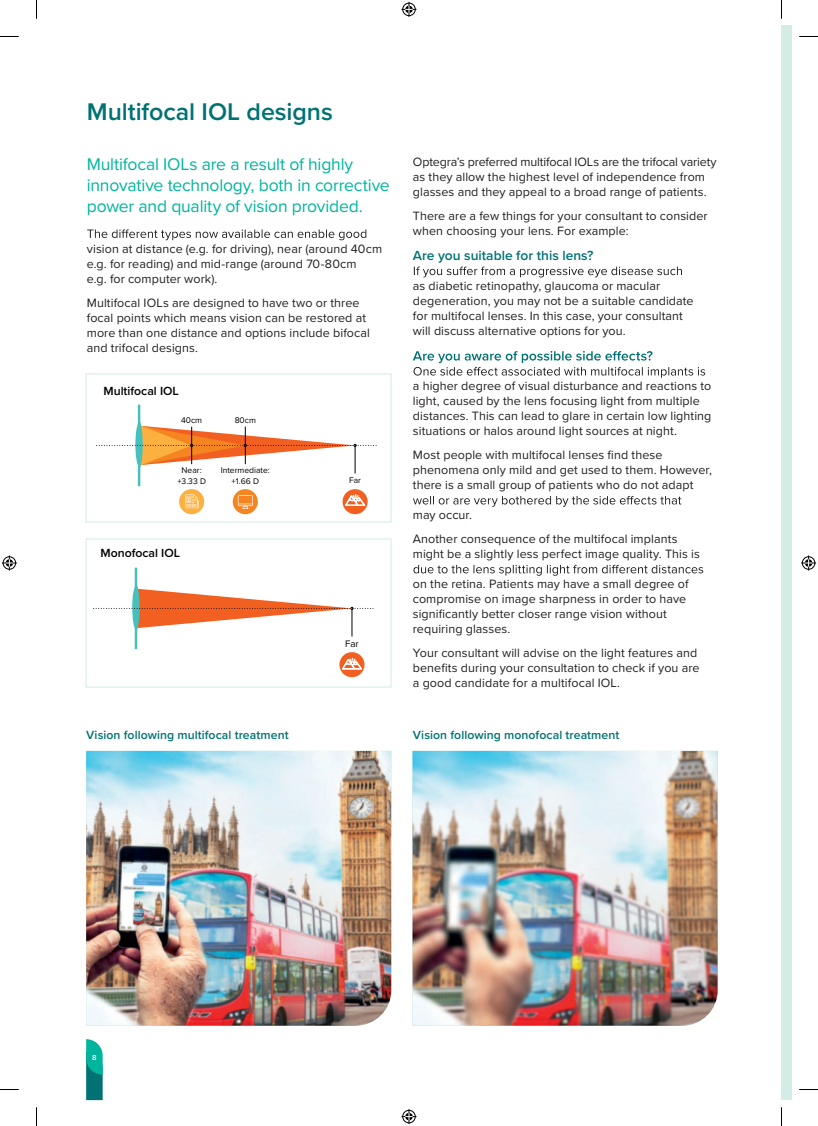
<style>
.page{position:relative;width:818px;height:1126px;background:#fff}
.page>*{position:absolute;margin:0;border:0;box-sizing:border-box;transform-origin:0 0}
.t1{font:600 25px "Proxima Nova";letter-spacing:-.005em;color:#007273}
.t2{font:17.5px/21.2px "Proxima Nova";letter-spacing:-.01em;color:#00b59d}
.t3{font:600 13.75px "Proxima Nova";color:#007273}
.t4{font:12.5px/15px "Proxima Nova";letter-spacing:.005em;color:#231f20}
.t5{font:600 12.25px "Proxima Nova";letter-spacing:.005em;color:#007273}
.t6{font:600 12.25px "Proxima Nova";color:#000001}
.t7{font:9.75px "Proxima Nova";color:#000001}
.t8{font:8.5px/10.2px "Proxima Nova";color:#000001;text-align:center}
.t9{font:600 7.5px "Proxima Nova";color:#fff}
</style>
<div class="page">
<div style="left:781px;top:26px;width:10px;height:1073px;background:#d4ece6"></div>
<img style="left:86px;top:750px;width:305px;height:275px">
<img style="left:412px;top:750px;width:305px;height:275px">
<svg style="left:87px;top:229px;width:279px;height:11px"></svg>
<svg style="left:413px;top:266px;width:268px;height:11px"></svg>
<svg style="left:413px;top:351px;width:291px;height:27px"></svg>
<svg style="left:413px;top:496px;width:268px;height:11px"></svg>
<svg style="left:413px;top:564px;width:289px;height:11px"></svg>
<svg style="left:339px;top:652px;width:25px;height:25px"></svg>
<hr style="left:135px;top:567px;width:2px;height:82px;background:#45c0bc">
<svg style="left:93px;top:582px;width:280px;height:54px"></svg>
<svg style="left:342px;top:658px;width:19px;height:11px"></svg>
<div style="left:85px;top:538px;width:306px;height:149px;border:1px solid #d4ece6"></div>
<div style="left:179px;top:489px;width:25px;height:25px;background:#fbb03f;border-radius:50%"></div>
<div style="left:233px;top:489px;width:25px;height:25px;background:#f58520;border-radius:50%"></div>
<svg style="left:342px;top:489px;width:25px;height:25px"></svg>
<hr style="left:138px;top:404px;width:2px;height:82px;background:#45c0bc">
<svg style="left:97px;top:420px;width:279px;height:53px"></svg>
<svg style="left:185px;top:494px;width:14px;height:14px"></svg>
<svg style="left:238px;top:495px;width:15px;height:14px"></svg>
<svg style="left:345px;top:494px;width:19px;height:11px"></svg>
<div style="left:85px;top:373px;width:306px;height:149px;border:1px solid #d4ece6"></div>
<svg style="left:86px;top:1039px;width:17px;height:60px"></svg>
<svg style="left:0;top:36px;width:19px;height:1px"></svg>
<svg style="left:799px;top:36px;width:18px;height:1px"></svg>
<svg style="left:0;top:1089px;width:19px;height:1px"></svg>
<svg style="left:799px;top:1089px;width:18px;height:1px"></svg>
<svg style="left:36px;top:0;width:1px;height:19px"></svg>
<svg style="left:36px;top:1107px;width:1px;height:18px"></svg>
<svg style="left:401px;top:2px;width:15px;height:15px"></svg>
<svg style="left:401px;top:1109px;width:15px;height:14px"></svg>
<svg style="left:2px;top:555px;width:15px;height:15px"></svg>
<svg style="left:801px;top:555px;width:14px;height:15px"></svg>
<h1 class="t1" style="left:87px;top:93px;width:247px">Multifocal IOL designs</h1>
<h2 class="t2" style="left:87px;top:152px;width:304px">Multifocal IOLs are a result of highly innovative technology, both in corrective power and quality of vision provided.</h2>
<p class="t4" style="left:87px;top:241px;width:297px">vision at distance (e.g. for driving), near (around 40cm e.g. for reading) and mid-range (around 70-80cm<br>e.g. for computer work).</p>
<p class="t4" style="left:87px;top:294px;width:284px">Multifocal IOLs are designed to have two or three focal points which means vision can be restored at more than one distance and options include bifocal and trifocal designs.</p>
<p class="t6" style="left:103px;top:382px;width:77px">Multifocal IOL</p>
<p class="t8" style="left:181px;top:415px;width:23px">40cm</p>
<p class="t8" style="left:234px;top:415px;width:23px">80cm</p>
<p class="t8" style="left:177px;top:465px;width:30px">Near: +3.33 D</p>
<p class="t8" style="left:220px;top:465px;width:51px">Intermediate: +1.66 D</p>
<p class="t6" style="left:100px;top:544px;width:81px">Monofocal IOL</p>
<p class="t8" style="left:349px;top:475px;width:13px">Far</p>
<p class="t7" style="left:345px;top:636px;width:15px">Far</p>
<p class="t4" style="left:412px;top:153px;width:305px">Optegra’s preferred multifocal IOLs are the trifocal variety as they allow the highest level of independence from glasses and they appeal to a broad range of patients.</p>
<p class="t4" style="left:412px;top:207px;width:296px">There are a few things for your consultant to consider when choosing your lens. For example:</p>
<p class="t3" style="left:412px;top:245px;width:182px">Are you suitable for this lens?</p>
<p class="t4" style="left:412px;top:278px;width:282px">as diabetic retinopathy, glaucoma or macular degeneration, you may not be a suitable candidate for multifocal lenses. In this case, your consultant will discuss alternative options for you.</p>
<p class="t4" style="left:412px;top:378px;width:300px">a higher degree of visual disturbance and reactions to light, caused by the lens focusing light from multiple distances. This can lead to glare in certain low lighting situations or halos around light sources at night.</p>
<p class="t4" style="left:412px;top:447px;width:300px">Most people with multifocal lenses find these phenomena only mild and get used to them. However, there is a small group of patients who do not adapt</p>
<p class="t4" style="left:412px;top:502px;width:266px;line-height:23.9px">may occur.<br>Another consequence of the multifocal implants</p>
<p class="t4" style="left:412px;top:546px;width:288px">might be a slightly less perfect image quality. This is</p>
<p class="t4" style="left:412px;top:576px;width:277px">on the retina. Patients may have a small degree of compromise on image sharpness in order to have significantly better closer range vision without requiring glasses.</p>
<p class="t4" style="left:412px;top:645px;width:288px">Your consultant will advise on the light features and benefits during your consultation to check if you are a good candidate for a multifocal IOL.</p>
<p class="t5" style="left:86px;top:725px;width:204px">Vision following multifocal treatment</p>
<p class="t5" style="left:412px;top:725px;width:208px">Vision following monofocal treatment</p>
<p class="t9" style="left:92px;top:1051px;width:6px">8</p>
</div>
